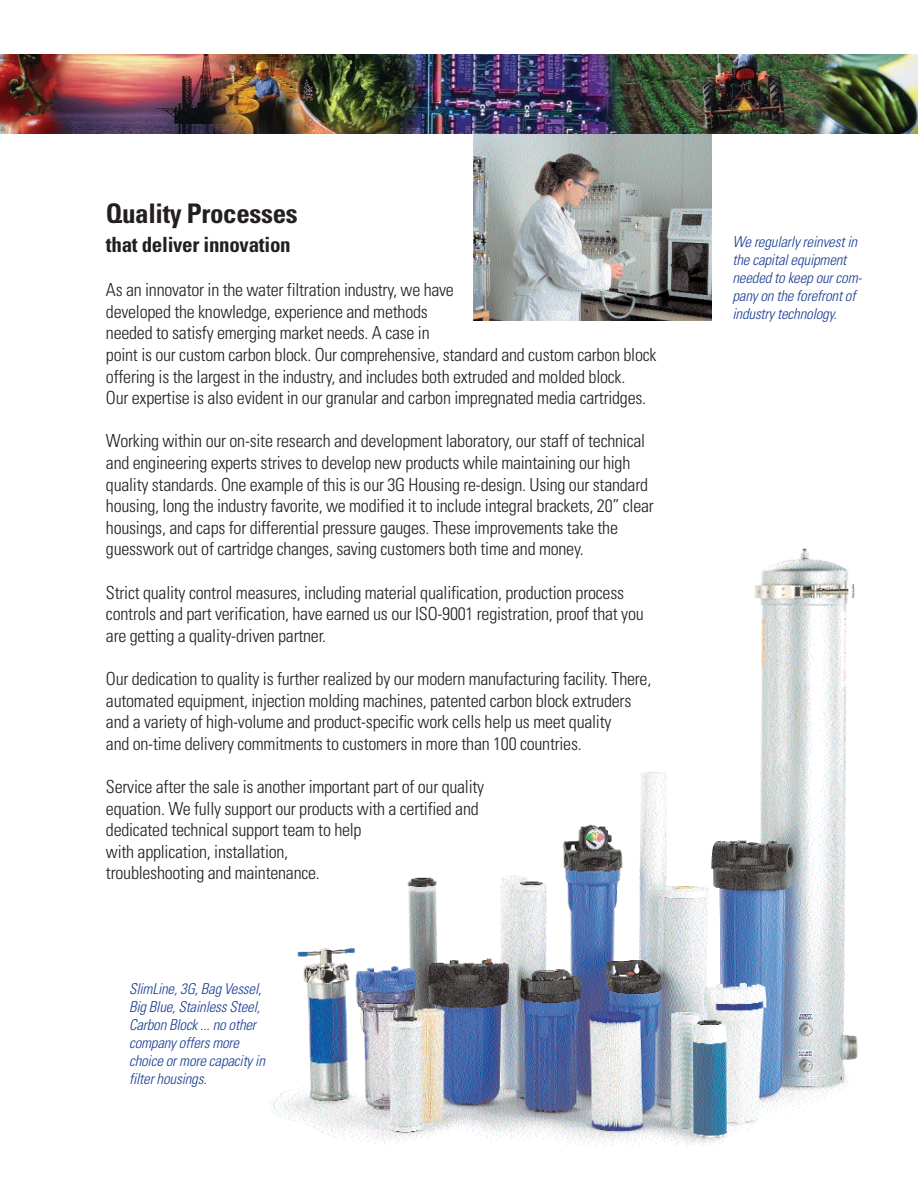
<style>
.page{position:relative;width:918px;height:1188px;background:#fff}
.page>*{position:absolute;margin:0;border:0;box-sizing:border-box;transform-origin:0 0}
.t1{font:700 condensed 27px "Univers";letter-spacing:-.015em;color:#231f20}
.t2{font:700 condensed 21px "Univers";letter-spacing:-.015em;color:#231f20}
.t3{font:300 condensed 18px/21.6px "Univers";letter-spacing:-.015em;color:#231f20}
.t4{font:italic 300 condensed 15px/18px "Univers";letter-spacing:-.015em;color:#1b3f94}
</style>
<div class="page">
<img style="left:473px;top:134px;width:238px;height:187px">
<img style="left:270px;top:548px;width:588px;height:601px">
<img style="left:0;top:54px;width:918px;height:80px">
<h1 class="t1" style="left:106px;top:204px;width:193px">Quality Processes</h1>
<p class="t2" style="left:106px;top:236px;width:186px">that deliver innovation</p>
<p class="t3" style="left:106px;top:281px;width:552px">As an innovator in the water filtration industry, we have<br>developed the knowledge, experience and methods<br>needed to satisfy emerging market needs. A case in<br>point is our custom carbon block. Our comprehensive, standard and custom carbon block offering is the largest in the industry, and includes both extruded and molded block.<br>Our expertise is also evident in our granular and carbon impregnated media cartridges.</p>
<p class="t3" style="left:106px;top:432px;width:549px">Working within our on-site research and development laboratory, our staff of technical and engineering experts strives to develop new products while maintaining our high quality standards. One example of this is our 3G Housing re-design. Using our standard housing, long the industry favorite, we modified it to include integral brackets, 20” clear housings, and caps for differential pressure gauges. These improvements take the guesswork out of cartridge changes, saving customers both time and money.</p>
<p class="t3" style="left:106px;top:583px;width:539px">Strict quality control measures, including material qualification, production process controls and part verification, have earned us our ISO-9001 registration, proof that you are getting a quality-driven partner.</p>
<p class="t3" style="left:106px;top:670px;width:547px">Our dedication to quality is further realized by our modern manufacturing facility. There, automated equipment, injection molding machines, patented carbon block extruders and a variety of high-volume and product-specific work cells help us meet quality<br>and on-time delivery commitments to customers in more than 100 countries.</p>
<p class="t3" style="left:106px;top:778px;width:380px">Service after the sale is another important part of our quality equation. We fully support our products with a certified and dedicated technical support team to help<br>with application, installation,<br>troubleshooting and maintenance.</p>
<p class="t4" style="left:129px;top:981px;width:138px">SlimLine, 3G, Bag Vessel,<br>Big Blue, Stainless Steel,<br>Carbon Block ... no other company offers more choice or more capacity in filter housings.</p>
<p class="t4" style="left:733px;top:235px;width:131px">We regularly reinvest in the capital equipment needed to keep our com&shy;pany on the forefront of industry technology.</p>
</div>
